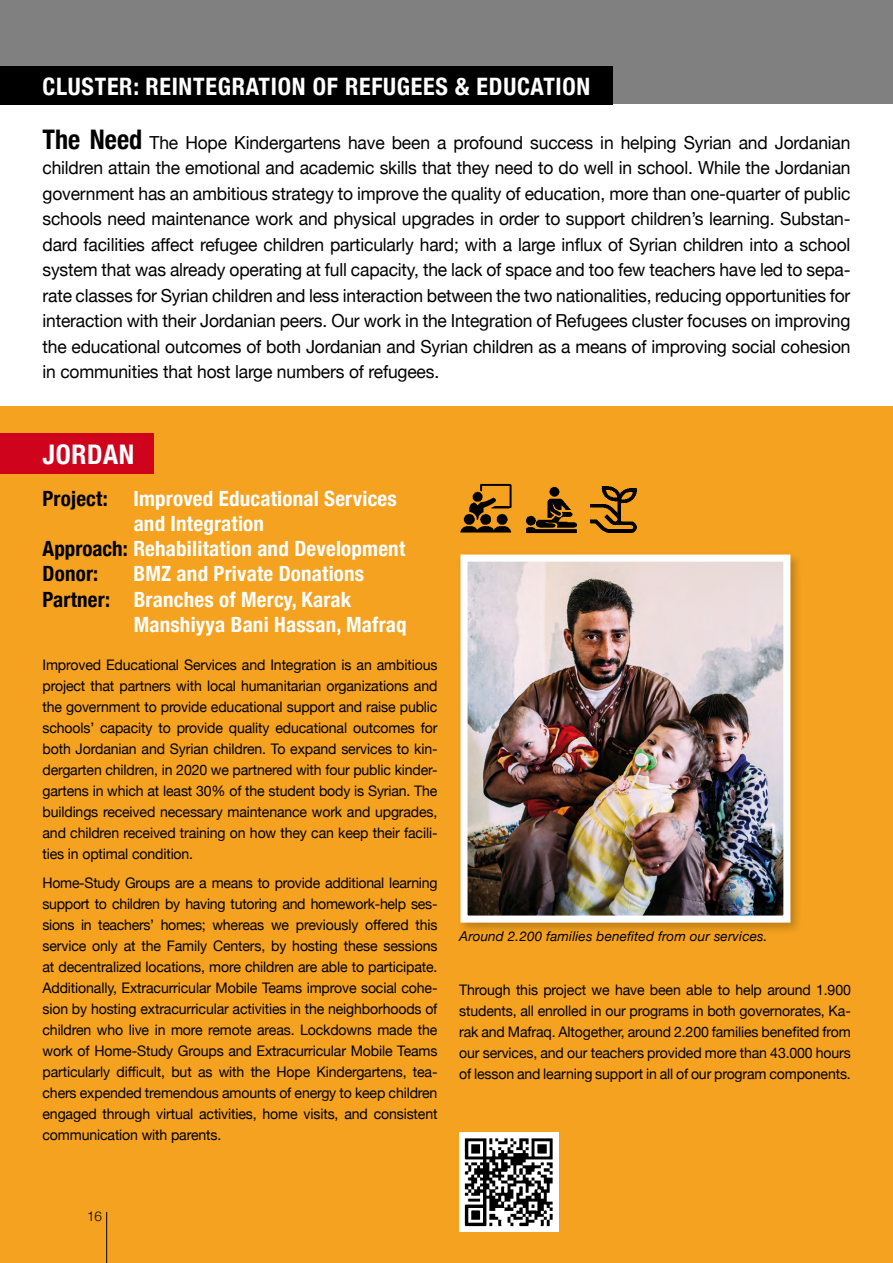
<style>
.page{position:relative;width:893px;height:1263px;background:#fff}
.page>*{position:absolute;margin:0;border:0;box-sizing:border-box;transform-origin:0 0}
.t1{font:700 condensed 27px "Helvetica Neue";letter-spacing:.025em;color:#fff}
.t2{font:700 condensed 24px "Helvetica Neue";letter-spacing:.03em;color:#fff}
.t3{font:700 condensed 21px "Helvetica Neue";letter-spacing:.01em;color:#fff}
.t4{font:700 condensed 21px "Helvetica Neue";letter-spacing:.01em;color:#000}
.t5{font:18px/25.5px "Helvetica Neue";letter-spacing:-.01em;color:#000;text-align:justify}
.t6{font:14.55px/21px "Helvetica Neue";letter-spacing:-.01em;color:#000;text-align:justify}
.t7{font:italic 13.5px "Helvetica Neue";letter-spacing:.01em;color:#000}
.t8{font:300 13.5px "Helvetica Neue";color:#000}
.s1{font-weight:700;font-stretch:condensed;font-size:27px}
.s2{color:#000}
</style>
<div class="page">
<div style="left:0;top:0;width:893px;height:105px;background:#808080"></div>
<div style="left:0;top:406px;width:893px;height:857px;background:#f4a21f"></div>
<div style="left:0;top:433px;width:153px;height:40px;background:#cf041c"></div>
<div style="left:0;top:66px;width:612px;height:39px;background:#000"></div>
<hr style="left:106px;top:1212px;width:1px;height:51px;background:#000">
<div style="left:459px;top:1132px;width:99px;height:100px;background:#fff"></div>
<img style="left:464px;top:1138px;width:89px;height:89px">
<img style="left:460px;top:483px;width:52px;height:50px">
<img style="left:526px;top:486px;width:51px;height:48px">
<img style="left:590px;top:486px;width:47px;height:47px">
<div style="left:456px;top:551px;width:347px;height:384px;background:#000;opacity:.22"></div>
<img style="left:468px;top:562px;width:314px;height:353px">
<div style="left:460px;top:554px;width:330px;height:369px;border:7px solid #fff"></div>
<h2 class="t2" style="left:43px;top:66px;width:549px">CLUSTER: REINTEGRATION OF REFUGEES &amp; EDUCATION</h2>
<p class="t5" style="left:43px;top:131px;width:809px"><span class="s1">The Need</span> The Hope Kindergartens have been a profound success in helping Syrian and Jordanian children attain the emotional and academic skills that they need to do well in school. While the Jordanian government has an ambitious strategy to improve the quality of education, more than one-quarter of public schools need maintenance work and physical upgrades in order to support children’s learning. Substan&shy;dard facilities affect refugee children particularly hard; with a large influx of Syrian children into a school system that was already operating at full capacity, the lack of space and too few teachers have led to sepa&shy;rate classes for Syrian children and less interaction between the two nationalities, reducing opportunities for interaction with their Jordanian peers. Our work in the Integration of Refugees cluster focuses on improving the educational outcomes of both Jordanian and Syrian children as a means of improving social cohesion in communities that host large numbers of refugees.</p>
<h1 class="t1" style="left:43px;top:432px;width:93px">JORDAN</h1>
<h3 class="t3" style="left:43px;top:481px;width:356px"><span class="s2">Project:</span> Improved Educational Services</h3>
<h3 class="t3" style="left:134px;top:506px;width:132px">and Integration</h3>
<h3 class="t3" style="left:43px;top:531px;width:364px"><span class="s2">Approach:</span> Rehabilitation and Development</h3>
<h3 class="t4" style="left:43px;top:557px;width:57px">Donor:</h3>
<h3 class="t3" style="left:133px;top:557px;width:232px">BMZ and Private Donations</h3>
<h3 class="t3" style="left:43px;top:582px;width:310px"><span class="s2">Partner:</span> Branches of Mercy, Karak</h3>
<h3 class="t3" style="left:134px;top:607px;width:275px">Manshiyya Bani Hassan, Mafraq</h3>
<p class="t6" style="left:43px;top:655px;width:396px">Improved Educational Services and Integration is an ambitious project that partners with local humanitarian organizations and the government to provide educational support and raise public schools’ capacity to provide quality educational outcomes for both Jordanian and Syrian children. To expand services to kin&shy;dergarten children, in 2020 we partnered with four public kinder&shy;gartens in which at least 30% of the student body is Syrian. The buildings received necessary maintenance work and upgrades, and children received training on how they can keep their facili&shy;ties in optimal condition.</p>
<p class="t6" style="left:43px;top:873px;width:396px">Home-Study Groups are a means to provide additional learning support to children by having tutoring and homework-help ses&shy;sions in teachers’ homes; whereas we previously offered this service only at the Family Centers, by hosting these sessions at decentralized locations, more children are able to participate.<br>Additionally, Extracurricular Mobile Teams improve social cohe&shy;sion by hosting extracurricular activities in the neighborhoods of children who live in more remote areas. Lockdowns made the work of Home-Study Groups and Extracurricular Mobile Teams particularly difficult, but as with the Hope Kindergartens, tea&shy;chers expended tremendous amounts of energy to keep children engaged through virtual activities, home visits, and consistent communication with parents.</p>
<p class="t7" style="left:459px;top:926px;width:310px">Around 2.200 families benefited from our services.</p>
<p class="t6" style="left:459px;top:980px;width:393px">Through this project we have been able to help around 1.900 students, all enrolled in our programs in both governorates, Ka&shy;rak and Mafraq. Altogether, around 2.200 families benefited from our services, and our teachers provided more than 43.000 hours of lesson and learning support in all of our program components.</p>
<p class="t8" style="left:87px;top:1205px;width:17px">16</p>
</div>
